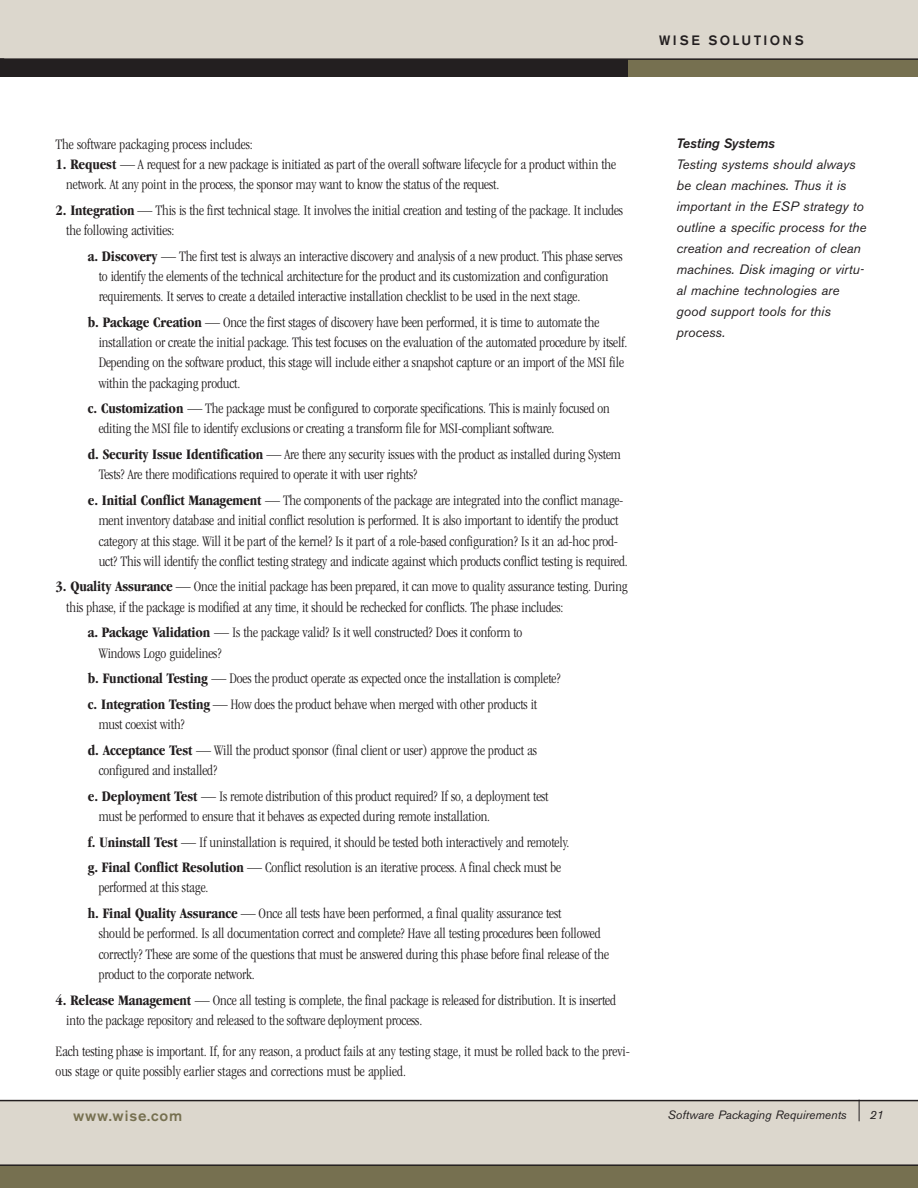
<style>
.page{position:relative;width:918px;height:1188px;background:#fff}
.page>*{position:absolute;margin:0;border:0;box-sizing:border-box;transform-origin:0 0}
.t1{font:300 condensed 15px/20.2px "Garamond";letter-spacing:-.01em;color:#231f20}
.t2{font:500 15px "Akzidenz Grotesk BE";letter-spacing:.055em;color:#767050}
.t3{font:italic 13.5px/21px "Akzidenz Grotesk BE";color:#231f20}
.t4{font:italic 500 13.5px "Akzidenz Grotesk BE";color:#231f20}
.t5{font:500 13.5px "Akzidenz Grotesk BE";letter-spacing:.17em;color:#231f20}
.t6{font:italic 12px "Akzidenz Grotesk BE";color:#231f20}
.s1{font-weight:700}
</style>
<div class="page">
<div style="left:0;top:1165px;width:918px;height:23px;background:#767050"></div>
<div style="left:0;top:1101px;width:918px;height:64px;background:#dcd7cd"></div>
<hr style="left:0;top:1100px;width:918px;height:1px;background:#231f20">
<hr style="left:0;top:1164px;width:918px;height:2px;background:#231f20">
<svg style="left:859px;top:1101px;width:1px;height:20px"></svg>
<div style="left:0;top:0;width:918px;height:64px;background:#dcd7cd"></div>
<div style="left:603px;top:60px;width:315px;height:17px;background:#767050"></div>
<div style="left:0;top:60px;width:628px;height:17px;background:#231f20"></div>
<hr style="left:0;top:58px;width:918px;height:2px;background:#231f20">
<p class="t5" style="left:659px;top:36px;width:146px">WISE SOLUTIONS</p>
<p class="t1" style="left:56px;top:135px;width:199px">The software packaging process includes:</p>
<p class="t1" style="left:66px;top:155px;width:551px;text-indent:-11px"><span class="s1">1. Request</span> — A request for a new package is initiated as part of the overall software lifecycle for a product within the network. At any point in the process, the sponsor may want to know the status of the request.</p>
<p class="t1" style="left:66px;top:201px;width:558px;text-indent:-11px"><span class="s1">2. Integration</span> — This is the first technical stage. It involves the initial creation and testing of the package. It includes the following activities:</p>
<p class="t1" style="left:99px;top:247px;width:525px;text-indent:-11px"><span class="s1">a. Discovery</span> — The first test is always an interactive discovery and analysis of a new product. This phase serves to identify the elements of the technical architecture for the product and its customization and configuration requirements. It serves to create a detailed interactive installation checklist to be used in the next stage.</p>
<p class="t1" style="left:99px;top:313px;width:530px;text-indent:-11px"><span class="s1">b. Package Creation</span> — Once the first stages of discovery have been performed, it is time to automate the installation or create the initial package. This test focuses on the evaluation of the automated procedure by itself.<br>Depending on the software product, this stage will include either a snapshot capture or an import of the MSI file within the packaging product.</p>
<p class="t1" style="left:99px;top:399px;width:513px;text-indent:-11px"><span class="s1">c. Customization</span> — The package must be configured to corporate specifications. This is mainly focused on editing the MSI file to identify exclusions or creating a transform file for MSI-compliant software.</p>
<p class="t1" style="left:99px;top:445px;width:524px;text-indent:-11px"><span class="s1">d. Security Issue Identification</span> — Are there any security issues with the product as installed during System<br>Tests? Are there modifications required to operate it with user rights?</p>
<p class="t1" style="left:99px;top:491px;width:531px;text-indent:-11px"><span class="s1">e. Initial Conflict Management</span> — The components of the package are integrated into the conflict manage&shy;ment inventory database and initial conflict resolution is performed. It is also important to identify the product category at this stage. Will it be part of the kernel? Is it part of a role-based configuration? Is it an ad-hoc prod&shy;uct? This will identify the conflict testing strategy and indicate against which products conflict testing is required.</p>
<p class="t1" style="left:66px;top:578px;width:563px;text-indent:-11px"><span class="s1">3. Quality Assurance</span> — Once the initial package has been prepared, it can move to quality assurance testing. During this phase, if the package is modified at any time, it should be rechecked for conflicts. The phase includes:</p>
<p class="t1" style="left:99px;top:624px;width:425px;text-indent:-11px"><span class="s1">a. Package Validation</span> — Is the package valid? Is it well constructed? Does it conform to<br>Windows Logo guidelines?</p>
<p class="t1" style="left:88px;top:667px;width:474px;line-height:25.7px"><span class="s1">b. Functional Testing</span> — Does the product operate as expected once the installation is complete? <span class="s1">c. Integration Testing</span> — How does the product behave when merged with other products it</p>
<p class="t1" style="left:88px;top:713px;width:450px;line-height:25.7px;text-indent:11px">must coexist with?<br><span class="s1">d. Acceptance Test</span> — Will the product sponsor (final client or user) approve the product as</p>
<p class="t1" style="left:88px;top:759px;width:462px;line-height:25.7px;text-indent:11px">configured and installed?<br><span class="s1">e. Deployment Test</span> — Is remote distribution of this product required? If so, a deployment test</p>
<p class="t1" style="left:88px;top:804px;width:483px;line-height:25.7px;text-indent:11px">must be performed to ensure that it behaves as expected during remote installation.<br><span class="s1">f. Uninstall Test</span> — If uninstallation is required, it should be tested both interactively and remotely. <span class="s1">g. Final Conflict Resolution</span> — Conflict resolution is an iterative process. A final check must be</p>
<p class="t1" style="left:88px;top:876px;width:475px;line-height:25.7px;text-indent:11px">performed at this stage.<br><span class="s1">h. Final Quality Assurance</span> — Once all tests have been performed, a final quality assurance test</p>
<p class="t1" style="left:99px;top:925px;width:512px">should be performed. Is all documentation correct and complete? Have all testing procedures been followed correctly? These are some of the questions that must be answered during this phase before final release of the product to the corporate network.</p>
<p class="t1" style="left:66px;top:991px;width:551px;text-indent:-11px"><span class="s1">4. Release Management</span> — Once all testing is complete, the final package is released for distribution. It is inserted into the package repository and released to the software deployment process.</p>
<p class="t1" style="left:56px;top:1042px;width:576px">Each testing phase is important. If, for any reason, a product fails at any testing stage, it must be rolled back to the previ&shy;ous stage or quite possibly earlier stages and corrections must be applied.</p>
<p class="t4" style="left:677px;top:138px;width:100px">Testing Systems</p>
<p class="t3" style="left:677px;top:155px;width:192px">Testing systems should always be clean machines. Thus it is important in the ESP strategy to outline a specific process for the creation and recreation of clean machines. Disk imaging or virtu&shy;al machine technologies are good support tools for this process.</p>
<p class="t2" style="left:73px;top:1110px;width:111px">www.wise.com</p>
<p class="t6" style="left:668px;top:1110px;width:181px">Software Packaging Requirements</p>
<p class="t6" style="left:870px;top:1110px;width:15px">21</p>
</div>
